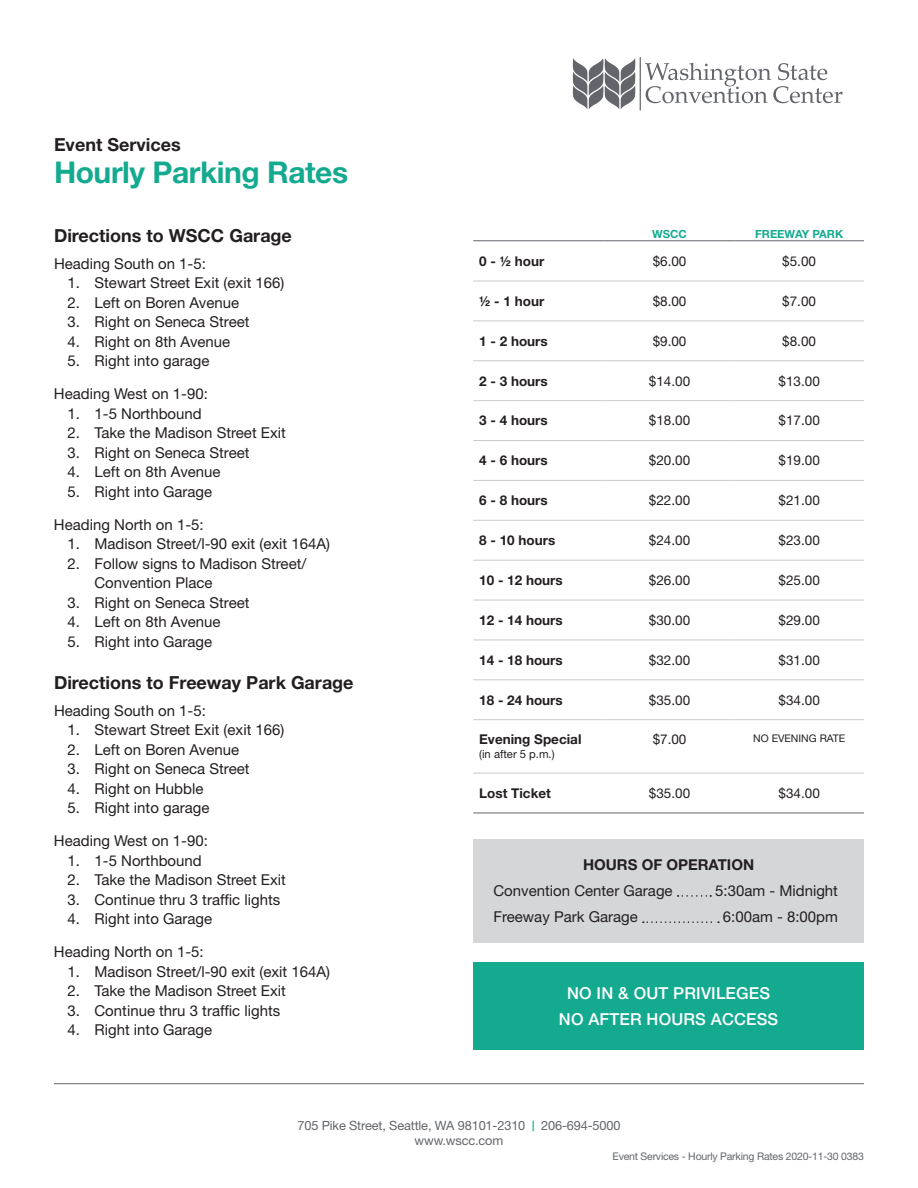
<style>
.page{position:relative;width:918px;height:1188px;background:#fff}
.page>*{position:absolute;margin:0;border:0;box-sizing:border-box;transform-origin:0 0}
.t1{font:700 30px "Helvetica Neue LT Pro";letter-spacing:-.015em;color:#14aa90}
.t2{font:700 18px "Helvetica Neue LT Pro";color:#231f20}
.t3{font:500 16.5px/26.2px "Helvetica Neue LT Pro";letter-spacing:.01em;color:#fff;text-align:center}
.t4{font:15px/19.5px "Helvetica Neue LT Pro";color:#231f20}
.t5{font:700 15px "Helvetica Neue LT Pro";color:#231f20}
.t6{font:13.5px "Helvetica Neue LT Pro";color:#231f20}
.t7{font:700 13.5px "Helvetica Neue LT Pro";color:#231f20}
.t8{font:12.75px/15px "Helvetica Neue LT Pro";letter-spacing:-.01em;color:#63656a;text-align:center}
.t9{font:700 11.25px "Helvetica Neue LT Pro";color:#14aa90}
.t10{font:11.25px "Helvetica Neue LT Pro";color:#231f20}
.t11{font:10.5px "Helvetica Neue LT Pro";letter-spacing:-.02em;color:#63656a}
.t12{font:10.5px "Helvetica Neue LT Pro";color:#231f20}
.s1{font-weight:700;font-size:10.5px;color:#14aa90}
</style>
<div class="page">
<svg style="left:573px;top:57px;width:270px;height:54px"></svg>
<hr style="left:54px;top:1083px;width:810px;height:1px;background:#63656a">
<hr style="left:473px;top:240px;width:132px;height:1px;background:#63656a">
<hr style="left:605px;top:240px;width:129px;height:1px;background:#63656a">
<hr style="left:734px;top:240px;width:130px;height:1px;background:#63656a">
<hr style="left:473px;top:281px;width:132px;height:1px;background:#cbc9cb">
<hr style="left:605px;top:281px;width:129px;height:1px;background:#cbc9cb">
<hr style="left:734px;top:281px;width:130px;height:1px;background:#cbc9cb">
<hr style="left:473px;top:321px;width:132px;height:1px;background:#cbc9cb">
<hr style="left:605px;top:321px;width:129px;height:1px;background:#cbc9cb">
<hr style="left:734px;top:321px;width:130px;height:1px;background:#cbc9cb">
<hr style="left:473px;top:360px;width:132px;height:1px;background:#cbc9cb">
<hr style="left:605px;top:360px;width:129px;height:1px;background:#cbc9cb">
<hr style="left:734px;top:360px;width:130px;height:1px;background:#cbc9cb">
<hr style="left:473px;top:400px;width:132px;height:1px;background:#cbc9cb">
<hr style="left:605px;top:400px;width:129px;height:1px;background:#cbc9cb">
<hr style="left:734px;top:400px;width:130px;height:1px;background:#cbc9cb">
<hr style="left:473px;top:440px;width:132px;height:1px;background:#cbc9cb">
<hr style="left:605px;top:440px;width:129px;height:1px;background:#cbc9cb">
<hr style="left:734px;top:440px;width:130px;height:1px;background:#cbc9cb">
<hr style="left:473px;top:480px;width:132px;height:1px;background:#cbc9cb">
<hr style="left:605px;top:480px;width:129px;height:1px;background:#cbc9cb">
<hr style="left:734px;top:480px;width:130px;height:1px;background:#cbc9cb">
<hr style="left:473px;top:520px;width:132px;height:1px;background:#cbc9cb">
<hr style="left:605px;top:520px;width:129px;height:1px;background:#cbc9cb">
<hr style="left:734px;top:520px;width:130px;height:1px;background:#cbc9cb">
<hr style="left:473px;top:560px;width:132px;height:1px;background:#cbc9cb">
<hr style="left:605px;top:560px;width:129px;height:1px;background:#cbc9cb">
<hr style="left:734px;top:560px;width:130px;height:1px;background:#cbc9cb">
<hr style="left:473px;top:600px;width:132px;height:1px;background:#cbc9cb">
<hr style="left:605px;top:600px;width:129px;height:1px;background:#cbc9cb">
<hr style="left:734px;top:600px;width:130px;height:1px;background:#cbc9cb">
<hr style="left:473px;top:640px;width:132px;height:1px;background:#cbc9cb">
<hr style="left:605px;top:640px;width:129px;height:1px;background:#cbc9cb">
<hr style="left:734px;top:640px;width:130px;height:1px;background:#cbc9cb">
<hr style="left:473px;top:679px;width:132px;height:1px;background:#cbc9cb">
<hr style="left:605px;top:679px;width:129px;height:1px;background:#cbc9cb">
<hr style="left:734px;top:679px;width:130px;height:1px;background:#cbc9cb">
<hr style="left:473px;top:719px;width:132px;height:1px;background:#cbc9cb">
<hr style="left:605px;top:719px;width:129px;height:1px;background:#cbc9cb">
<hr style="left:734px;top:719px;width:130px;height:1px;background:#cbc9cb">
<hr style="left:473px;top:773px;width:132px;height:1px;background:#cbc9cb">
<hr style="left:605px;top:773px;width:129px;height:1px;background:#cbc9cb">
<hr style="left:734px;top:773px;width:130px;height:1px;background:#cbc9cb">
<hr style="left:473px;top:813px;width:132px;height:1px;background:#63656a">
<hr style="left:605px;top:813px;width:129px;height:1px;background:#63656a">
<hr style="left:734px;top:813px;width:130px;height:1px;background:#63656a">
<div style="left:473px;top:839px;width:391px;height:103px;background:#d5d6d8"></div>
<svg style="left:678px;top:895px;width:33px;height:2px"></svg>
<svg style="left:643px;top:921px;width:76px;height:2px"></svg>
<div style="left:473px;top:962px;width:391px;height:88px;background:#14aa90"></div>
<p class="t2" style="left:54px;top:134px;width:128px">Event Services</p>
<h1 class="t1" style="left:54px;top:154px;width:296px">Hourly Parking Rates</h1>
<p class="t2" style="left:54px;top:225px;width:239px">Directions to WSCC Garage</p>
<p class="t4" style="left:54px;top:253px;width:153px">Heading South on 1-5:</p>
<p class="t4" style="left:68px;top:273px;width:218px">1. Stewart Street Exit (exit 166)</p>
<p class="t4" style="left:68px;top:292px;width:173px">2. Left on Boren Avenue</p>
<p class="t4" style="left:68px;top:312px;width:184px">3. Right on Seneca Street</p>
<p class="t4" style="left:68px;top:331px;width:164px">4. Right on 8th Avenue</p>
<p class="t4" style="left:68px;top:351px;width:144px">5. Right into garage</p>
<p class="t4" style="left:54px;top:384px;width:155px">Heading West on 1-90:</p>
<p class="t4" style="left:67px;top:403px;width:136px">1. 1-5 Northbound</p>
<p class="t4" style="left:68px;top:423px;width:220px">2. Take the Madison Street Exit</p>
<p class="t4" style="left:68px;top:442px;width:184px">3. Right on Seneca Street</p>
<p class="t4" style="left:68px;top:462px;width:155px">4. Left on 8th Avenue</p>
<p class="t4" style="left:68px;top:481px;width:146px">5. Right into Garage</p>
<p class="t4" style="left:54px;top:514px;width:151px">Heading North on 1-5:</p>
<p class="t4" style="left:67px;top:534px;width:264px">1. Madison Street/l-90 exit (exit 164A)</p>
<p class="t4" style="left:94px;top:553px;width:213px;text-indent:-27px">2. Follow signs to Madison Street/<br>Convention Place</p>
<p class="t4" style="left:68px;top:592px;width:184px">3. Right on Seneca Street</p>
<p class="t4" style="left:68px;top:612px;width:155px">4. Left on 8th Avenue</p>
<p class="t4" style="left:68px;top:631px;width:146px">5. Right into Garage</p>
<p class="t2" style="left:54px;top:672px;width:301px">Directions to Freeway Park Garage</p>
<p class="t4" style="left:54px;top:700px;width:153px">Heading South on 1-5:</p>
<p class="t4" style="left:68px;top:720px;width:218px">1. Stewart Street Exit (exit 166)</p>
<p class="t4" style="left:68px;top:739px;width:173px">2. Left on Boren Avenue</p>
<p class="t4" style="left:68px;top:759px;width:184px">3. Right on Seneca Street</p>
<p class="t4" style="left:68px;top:778px;width:137px">4. Right on Hubble</p>
<p class="t4" style="left:68px;top:798px;width:144px">5. Right into garage</p>
<p class="t4" style="left:54px;top:831px;width:155px">Heading West on 1-90:</p>
<p class="t4" style="left:67px;top:850px;width:136px">1. 1-5 Northbound</p>
<p class="t4" style="left:68px;top:870px;width:220px">2. Take the Madison Street Exit</p>
<p class="t4" style="left:68px;top:889px;width:214px">3. Continue thru 3 traffic lights</p>
<p class="t4" style="left:68px;top:909px;width:146px">4. Right into Garage</p>
<p class="t4" style="left:54px;top:942px;width:151px">Heading North on 1-5:</p>
<p class="t4" style="left:67px;top:961px;width:264px">1. Madison Street/l-90 exit (exit 164A)</p>
<p class="t4" style="left:68px;top:981px;width:220px">2. Take the Madison Street Exit</p>
<p class="t4" style="left:68px;top:1000px;width:214px">3. Continue thru 3 traffic lights</p>
<p class="t4" style="left:68px;top:1020px;width:146px">4. Right into Garage</p>
<p class="t9" style="left:652px;top:227px;width:36px">WSCC</p>
<p class="t9" style="left:755px;top:227px;width:89px">FREEWAY PARK</p>
<p class="t7" style="left:479px;top:253px;width:67px">0 - ½ hour</p>
<p class="t6" style="left:653px;top:253px;width:35px">$6.00</p>
<p class="t6" style="left:782px;top:253px;width:35px">$5.00</p>
<p class="t7" style="left:479px;top:293px;width:67px">½ - 1 hour</p>
<p class="t6" style="left:653px;top:293px;width:35px">$8.00</p>
<p class="t6" style="left:782px;top:293px;width:35px">$7.00</p>
<p class="t7" style="left:479px;top:333px;width:70px">1 - 2 hours</p>
<p class="t6" style="left:653px;top:333px;width:35px">$9.00</p>
<p class="t6" style="left:782px;top:333px;width:35px">$8.00</p>
<p class="t7" style="left:479px;top:372px;width:70px">2 - 3 hours</p>
<p class="t6" style="left:649px;top:372px;width:43px">$14.00</p>
<p class="t6" style="left:779px;top:372px;width:43px">$13.00</p>
<p class="t7" style="left:479px;top:412px;width:70px">3 - 4 hours</p>
<p class="t6" style="left:649px;top:412px;width:43px">$18.00</p>
<p class="t6" style="left:779px;top:412px;width:43px">$17.00</p>
<p class="t7" style="left:479px;top:452px;width:70px">4 - 6 hours</p>
<p class="t6" style="left:649px;top:452px;width:43px">$20.00</p>
<p class="t6" style="left:779px;top:452px;width:43px">$19.00</p>
<p class="t7" style="left:479px;top:492px;width:70px">6 - 8 hours</p>
<p class="t6" style="left:649px;top:492px;width:43px">$22.00</p>
<p class="t6" style="left:779px;top:492px;width:43px">$21.00</p>
<p class="t7" style="left:479px;top:532px;width:78px">8 - 10 hours</p>
<p class="t6" style="left:649px;top:532px;width:43px">$24.00</p>
<p class="t6" style="left:779px;top:532px;width:43px">$23.00</p>
<p class="t7" style="left:479px;top:572px;width:85px">10 - 12 hours</p>
<p class="t6" style="left:649px;top:572px;width:43px">$26.00</p>
<p class="t6" style="left:779px;top:572px;width:43px">$25.00</p>
<p class="t7" style="left:479px;top:612px;width:85px">12 - 14 hours</p>
<p class="t6" style="left:649px;top:612px;width:43px">$30.00</p>
<p class="t6" style="left:779px;top:612px;width:43px">$29.00</p>
<p class="t7" style="left:479px;top:652px;width:85px">14 - 18 hours</p>
<p class="t6" style="left:649px;top:652px;width:43px">$32.00</p>
<p class="t6" style="left:779px;top:652px;width:43px">$31.00</p>
<p class="t7" style="left:479px;top:691px;width:85px">18 - 24 hours</p>
<p class="t6" style="left:649px;top:691px;width:43px">$35.00</p>
<p class="t6" style="left:779px;top:691px;width:43px">$34.00</p>
<p class="t7" style="left:479px;top:731px;width:104px">Evening Special</p>
<p class="t10" style="left:479px;top:747px;width:77px">(in after 5 p.m.)</p>
<p class="t6" style="left:653px;top:731px;width:35px">$7.00</p>
<p class="t12" style="left:753px;top:732px;width:93px">NO EVENING RATE</p>
<p class="t7" style="left:479px;top:785px;width:73px">Lost Ticket</p>
<p class="t6" style="left:649px;top:785px;width:43px">$35.00</p>
<p class="t6" style="left:779px;top:785px;width:43px">$34.00</p>
<p class="t5" style="left:583px;top:855px;width:173px">HOURS OF OPERATION</p>
<p class="t4" style="left:493px;top:880px;width:181px">Convention Center Garage</p>
<p class="t4" style="left:715px;top:880px;width:124px">5:30am - Midnight</p>
<p class="t4" style="left:493px;top:907px;width:146px">Freeway Park Garage</p>
<p class="t4" style="left:723px;top:907px;width:117px">6:00am - 8:00pm</p>
<p class="t3" style="left:559px;top:980px;width:221px">NO IN &amp; OUT PRIVILEGES<br>NO AFTER HOURS ACCESS</p>
<p class="t8" style="left:297px;top:1118px;width:325px">705 Pike Street, Seattle, WA 98101-2310 <span class="s1">|</span> 206-694-5000 www.wscc.com</p>
<p class="t11" style="left:613px;top:1149px;width:253px">Event Services - Hourly Parking Rates 2020-11-30 0383</p>
</div>
